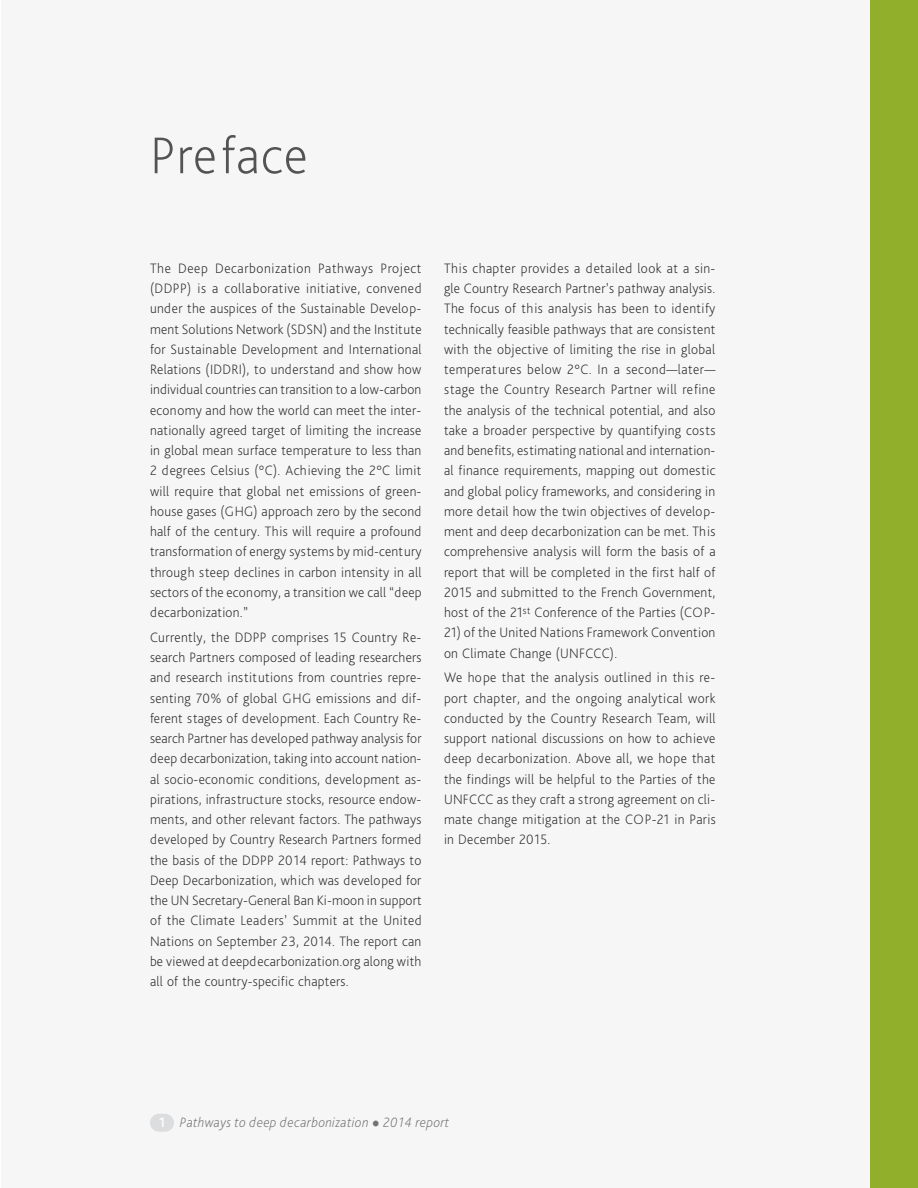
<style>
.page{position:relative;width:918px;height:1188px;background:#fff}
.page>*{position:absolute;margin:0;border:0;box-sizing:border-box;transform-origin:0 0}
._02_DDPP_TT_Title{font:200 54px "Bliss Pro";letter-spacing:.02em;color:#535354}
._00_DDPP_Normal_SpB{font:200 14.25px/20.2px "Bliss Pro";letter-spacing:.02em;color:#282829;text-align:justify}
.xx_DDPP_Footer{font:italic 200 14.25px "Bliss Pro";letter-spacing:.025em;color:#747374}
.s1{font-weight:500;font-style:normal;color:#fff}
</style>
<div class="page">
<div style="left:2px;top:0;width:916px;height:1188px;background:#f6f6f7"></div>
<div style="left:159px;top:1114px;width:6px;height:18px;background:#dcddde"></div>
<svg style="left:150px;top:1114px;width:9px;height:18px"></svg>
<svg style="left:165px;top:1114px;width:9px;height:18px"></svg>
<div style="left:870px;top:0;width:48px;height:1188px;background:#92af2b"></div>
<p class="_02_DDPP_TT_Title" style="left:150px;top:122px;width:159px">Preface</p>
<p class="_00_DDPP_Normal_SpB" style="left:150px;top:258px;width:273px">The Deep Decarbonization Pathways Project (DDPP) is a collaborative initiative, convened under the auspices of the Sustainable Develop&shy;ment Solutions Network (SDSN) and the Institute for Sustainable Development and International Relations (IDDRI), to understand and show how individual countries can transition to a low-carbon economy and how the world can meet the inter&shy;nationally agreed target of limiting the increase in global mean surface temperature to less than 2 degrees Celsius (°C). Achieving the 2°C limit will require that global net emissions of green&shy;house gases (GHG) approach zero by the second half of the century. This will require a profound transformation of energy systems by mid-century through steep declines in carbon intensity in all sectors of the economy, a transition we call “deep decarbonization.”</p>
<p class="_00_DDPP_Normal_SpB" style="left:150px;top:627px;width:273px">Currently, the DDPP comprises 15 Country Re&shy;search Partners composed of leading researchers and research institutions from countries repre&shy;senting 70% of global GHG emissions and dif&shy;ferent stages of development. Each Country Re&shy;search Partner has developed pathway analysis for deep decarbonization, taking into account nation&shy;al socio-economic conditions, development as&shy;pirations, infrastructure stocks, resource endow&shy;ments, and other relevant factors. The pathways developed by Country Research Partners formed the basis of the DDPP 2014 report: Pathways to Deep Decarbonization, which was developed for the UN Secretary-General Ban Ki-moon in support of the Climate Leaders’ Summit at the United Nations on September 23, 2014. The report can be viewed at deepdecarbonization.org along with all of the country-specific chapters.</p>
<p class="_00_DDPP_Normal_SpB" style="left:444px;top:258px;width:273px">This chapter provides a detailed look at a sin&shy;gle Country Research Partner’s pathway analysis.<br>The focus of this analysis has been to identify technically feasible pathways that are consistent with the objective of limiting the rise in global temperatures below 2°C. In a second—later— stage the Country Research Partner will refine the analysis of the technical potential, and also take a broader perspective by quantifying costs and benefits, estimating national and internation&shy;al finance requirements, mapping out domestic and global policy frameworks, and considering in more detail how the twin objectives of develop&shy;ment and deep decarbonization can be met. This comprehensive analysis will form the basis of a report that will be completed in the first half of 2015 and submitted to the French Government, host of the 21<sup>st</sup> Conference of the Parties (COP-</p>
<p class="_00_DDPP_Normal_SpB" style="left:444px;top:622px;width:273px">21) of the United Nations Framework Convention on Climate Change (UNFCCC).</p>
<p class="_00_DDPP_Normal_SpB" style="left:444px;top:667px;width:273px">We hope that the analysis outlined in this re&shy;port chapter, and the ongoing analytical work conducted by the Country Research Team, will support national discussions on how to achieve deep decarbonization. Above all, we hope that the findings will be helpful to the Parties of the UNFCCC as they craft a strong agreement on cli&shy;mate change mitigation at the COP-21 in Paris in December 2015.</p>
<p class="xx_DDPP_Footer" style="left:159px;top:1114px;width:292px"><span class="s1">1</span> Pathways to deep decarbonization 2014 report</p>
</div>
